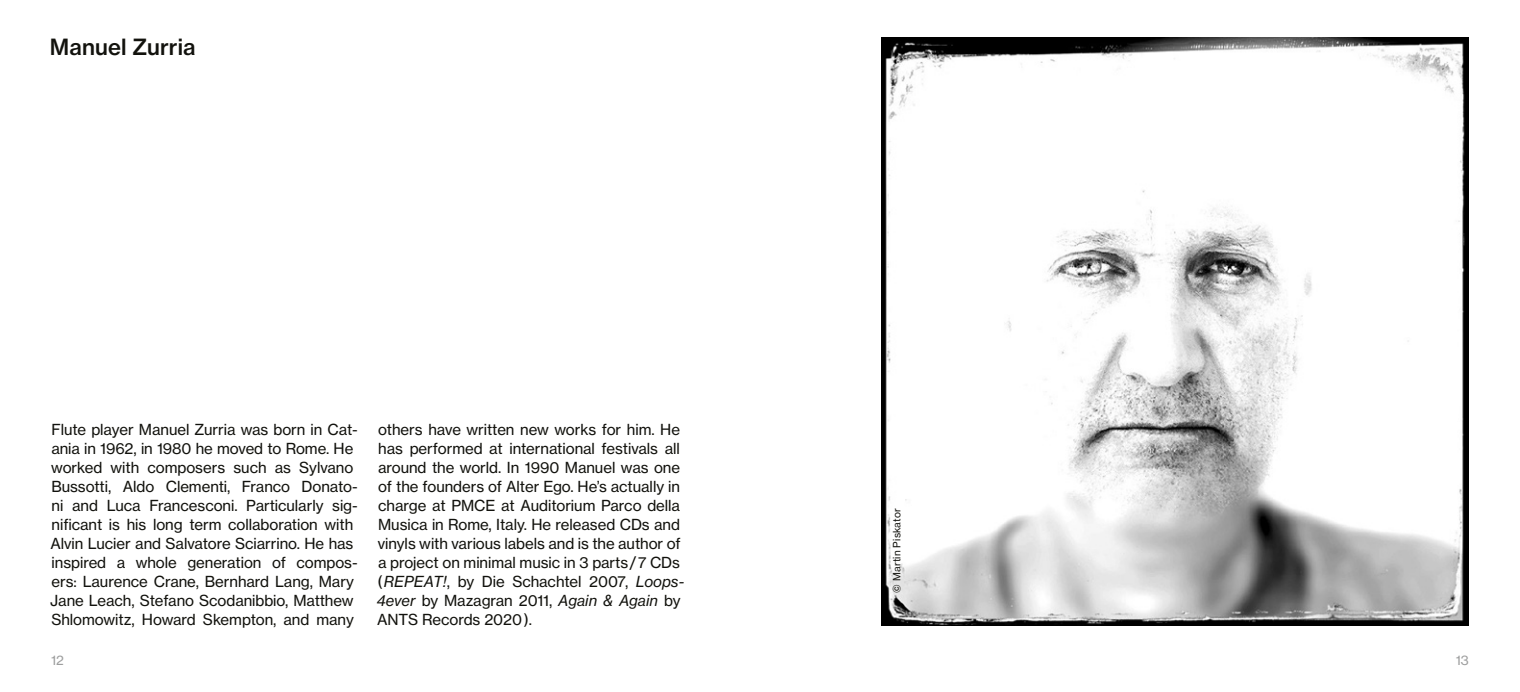
<style>
.page{position:relative;width:1520px;height:692px;background:#fff}
.page>*{position:absolute;margin:0;border:0;box-sizing:border-box;transform-origin:0 0}
.head_fließtext{font:22px "N Haas Grotesk TX Pro 65 Md";letter-spacing:.005em;color:#12120d}
.fließtext_englisch{font:15px/19px "N Haas Grotesk TX Pro 55 Rg";letter-spacing:-.005em;color:#12120d}
.t1{font:13px "N Haas Grotesk TX Pro 55 Rg";color:#9d9e9e}
.credits{font:10px "N Haas Grotesk TX Pro 55 Rg";letter-spacing:.02em;color:#12120d}
.s1{font-family:"N Haas Grotesk TX Pro 56 It"}
</style>
<div class="page">
<img style="left:881px;top:38px;width:587px;height:587px">
<p class="head_fließtext" style="left:50px;top:33px;width:147px">Manuel Zurria</p>
<p class="fließtext_englisch" style="left:50px;top:420px;width:309px">Flute player Manuel Zurria was born in Cat&shy;ania in 1962, in 1980 he moved to Rome. He worked with composers such as Sylvano Bussotti, Aldo Clementi, Franco Donato&shy;ni and Luca Francesconi. Particularly sig&shy;nificant is his long term collaboration with Alvin Lucier and Salvatore Sciarrino. He has inspired a whole generation of compos&shy;ers: Laurence Crane, Bernhard Lang, Mary Jane Leach, Stefano Scodanibbio, Matthew Shlomowitz, Howard Skempton, and many</p>
<p class="fließtext_englisch" style="left:377px;top:420px;width:309px">others have written new works for him. He has performed at international festivals all around the world. In 1990 Manuel was one of the founders of Alter Ego. He’s actually in charge at PMCE at Auditorium Parco della Musica in Rome, Italy. He released CDs and vinyls with various labels and is the author of a project on minimal music in 3 parts / 7 CDs ( <span class="s1">REPEAT!</span>, by Die Schachtel 2007, <span class="s1">Loops-4ever</span> by Mazagran 2011, <span class="s1">Again &amp; Again</span> by ANTS Records 2020 ).</p>
<p class="credits" style="left:890px;top:593px;width:86px;rotate:-90deg">© Martin Piskator</p>
<p class="t1" style="left:51px;top:652px;width:14px">12</p>
<p class="t1" style="left:1455px;top:652px;width:15px">13</p>
</div>
